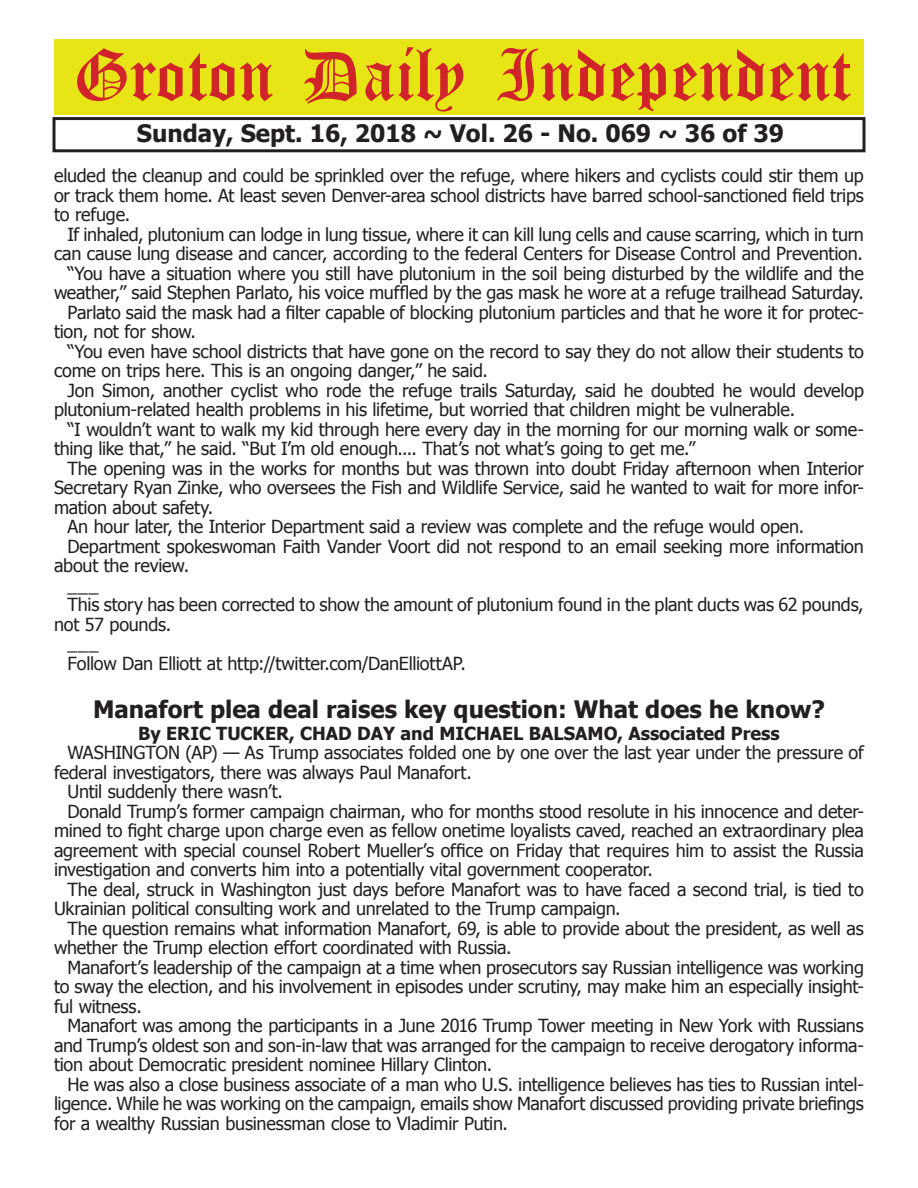
<style>
.page{position:relative;width:918px;height:1188px;background:#fff}
.page>*{position:absolute;margin:0;border:0;box-sizing:border-box;transform-origin:0 0}
.t1{font:54px "Old English Five";color:#d1232a}
.t2{font:700 24px "Tahoma";color:#231f20}
.t3{font:18px/19.5px "Tahoma";letter-spacing:-.015em;color:#231f20;text-align:justify}
.t4{font:700 18px "Tahoma";color:#231f20}
</style>
<div class="page">
<div style="left:52px;top:117px;width:814px;height:35px;border:3px solid #231f20"></div>
<div style="left:54px;top:40px;width:810px;height:75px;background:#e7e515"></div>
<h1 class="t1" style="left:73px;top:50px;width:779px">Groton Daily Independent</h1>
<h2 class="t2" style="left:137px;top:116px;width:649px">Sunday, Sept. 16, 2018 ~ Vol. 26 - No. 069 ~ 36 of 39</h2>
<p class="t3" style="left:54px;top:165px;width:811px">eluded the cleanup and could be sprinkled over the refuge, where hikers and cyclists could stir them up or track them home. At least seven Denver-area school districts have barred school-sanctioned field trips to refuge.</p>
<p class="t3" style="left:68px;top:224px;width:798px">If inhaled, plutonium can lodge in lung tissue, where it can kill lung cells and cause scarring, which in turn</p>
<p class="t3" style="left:54px;top:243px;width:810px">can cause lung disease and cancer, according to the federal Centers for Disease Control and Prevention.</p>
<p class="t3" style="left:68px;top:263px;width:798px">“You have a situation where you still have plutonium in the soil being disturbed by the wildlife and the</p>
<p class="t3" style="left:54px;top:282px;width:811px">weather,” said Stephen Parlato, his voice muffled by the gas mask he wore at a refuge trailhead Saturday.</p>
<p class="t3" style="left:68px;top:302px;width:798px">Parlato said the mask had a filter capable of blocking plutonium particles and that he wore it for protec-</p>
<p class="t3" style="left:54px;top:321px;width:144px">tion, not for show.</p>
<p class="t3" style="left:68px;top:341px;width:798px">“You even have school districts that have gone on the record to say they do not allow their students to</p>
<p class="t3" style="left:54px;top:360px;width:435px">come on trips here. This is an ongoing danger,” he said.</p>
<p class="t3" style="left:68px;top:380px;width:798px">Jon Simon, another cyclist who rode the refuge trails Saturday, said he doubted he would develop</p>
<p class="t3" style="left:54px;top:399px;width:743px">plutonium-related health problems in his lifetime, but worried that children might be vulnerable.</p>
<p class="t3" style="left:68px;top:419px;width:798px">“I wouldn’t want to walk my kid through here every day in the morning for our morning walk or some-</p>
<p class="t3" style="left:54px;top:438px;width:643px">thing like that,” he said. “But I’m old enough.... That’s not what’s going to get me.”</p>
<p class="t3" style="left:68px;top:458px;width:798px">The opening was in the works for months but was thrown into doubt Friday afternoon when Interior</p>
<p class="t3" style="left:54px;top:477px;width:812px">Secretary Ryan Zinke, who oversees the Fish and Wildlife Service, said he wanted to wait for more infor-</p>
<p class="t3" style="left:54px;top:497px;width:161px">mation about safety.</p>
<p class="t3" style="left:68px;top:516px;width:738px">An hour later, the Interior Department said a review was complete and the refuge would open.</p>
<p class="t3" style="left:68px;top:536px;width:798px">Department spokeswoman Faith Vander Voort did not respond to an email seeking more information</p>
<p class="t3" style="left:54px;top:555px;width:137px">about the review.</p>
<p class="t3" style="left:68px;top:575px;width:33px">___</p>
<p class="t3" style="left:68px;top:594px;width:798px">This story has been corrected to show the amount of plutonium found in the plant ducts was 62 pounds,</p>
<p class="t3" style="left:54px;top:613px;width:119px">not 57 pounds.</p>
<p class="t3" style="left:68px;top:633px;width:33px">___</p>
<p class="t3" style="left:68px;top:652px;width:400px">Follow Dan Elliott at http://twitter.com/DanElliottAP.</p>
<h2 class="t2" style="left:93px;top:692px;width:734px">Manafort plea deal raises key question: What does he know?</h2>
<p class="t4" style="left:138px;top:720px;width:643px">By ERIC TUCKER, CHAD DAY and MICHAEL BALSAMO, Associated Press</p>
<p class="t3" style="left:68px;top:742px;width:798px">WASHINGTON (AP) — As Trump associates folded one by one over the last year under the pressure of</p>
<p class="t3" style="left:54px;top:762px;width:419px">federal investigators, there was always Paul Manafort.</p>
<p class="t3" style="left:68px;top:781px;width:217px">Until suddenly there wasn’t.</p>
<p class="t3" style="left:68px;top:801px;width:798px">Donald Trump’s former campaign chairman, who for months stood resolute in his innocence and deter-</p>
<p class="t3" style="left:54px;top:820px;width:812px">mined to fight charge upon charge even as fellow onetime loyalists caved, reached an extraordinary plea</p>
<p class="t3" style="left:54px;top:839px;width:811px">agreement with special counsel Robert Mueller’s office on Friday that requires him to assist the Russia</p>
<p class="t3" style="left:54px;top:859px;width:600px">investigation and converts him into a potentially vital government cooperator.</p>
<p class="t3" style="left:68px;top:878px;width:798px">The deal, struck in Washington just days before Manafort was to have faced a second trial, is tied to</p>
<p class="t3" style="left:54px;top:898px;width:568px">Ukrainian political consulting work and unrelated to the Trump campaign.</p>
<p class="t3" style="left:68px;top:917px;width:798px">The question remains what information Manafort, 69, is able to provide about the president, as well as</p>
<p class="t3" style="left:54px;top:937px;width:459px">whether the Trump election effort coordinated with Russia.</p>
<p class="t3" style="left:68px;top:956px;width:798px">Manafort’s leadership of the campaign at a time when prosecutors say Russian intelligence was working</p>
<p class="t3" style="left:54px;top:976px;width:811px">to sway the election, and his involvement in episodes under scrutiny, may make him an especially insight-</p>
<p class="t3" style="left:54px;top:995px;width:89px">ful witness.</p>
<p class="t3" style="left:68px;top:1015px;width:798px">Manafort was among the participants in a June 2016 Trump Tower meeting in New York with Russians</p>
<p class="t3" style="left:54px;top:1034px;width:811px">and Trump’s oldest son and son-in-law that was arranged for the campaign to receive derogatory informa-</p>
<p class="t3" style="left:54px;top:1054px;width:440px">tion about Democratic president nominee Hillary Clinton.</p>
<p class="t3" style="left:68px;top:1073px;width:798px">He was also a close business associate of a man who U.S. intelligence believes has ties to Russian intel-</p>
<p class="t3" style="left:54px;top:1093px;width:811px">ligence. While he was working on the campaign, emails show Manafort discussed providing private briefings</p>
<p class="t3" style="left:54px;top:1112px;width:455px">for a wealthy Russian businessman close to Vladimir Putin.</p>
</div>
